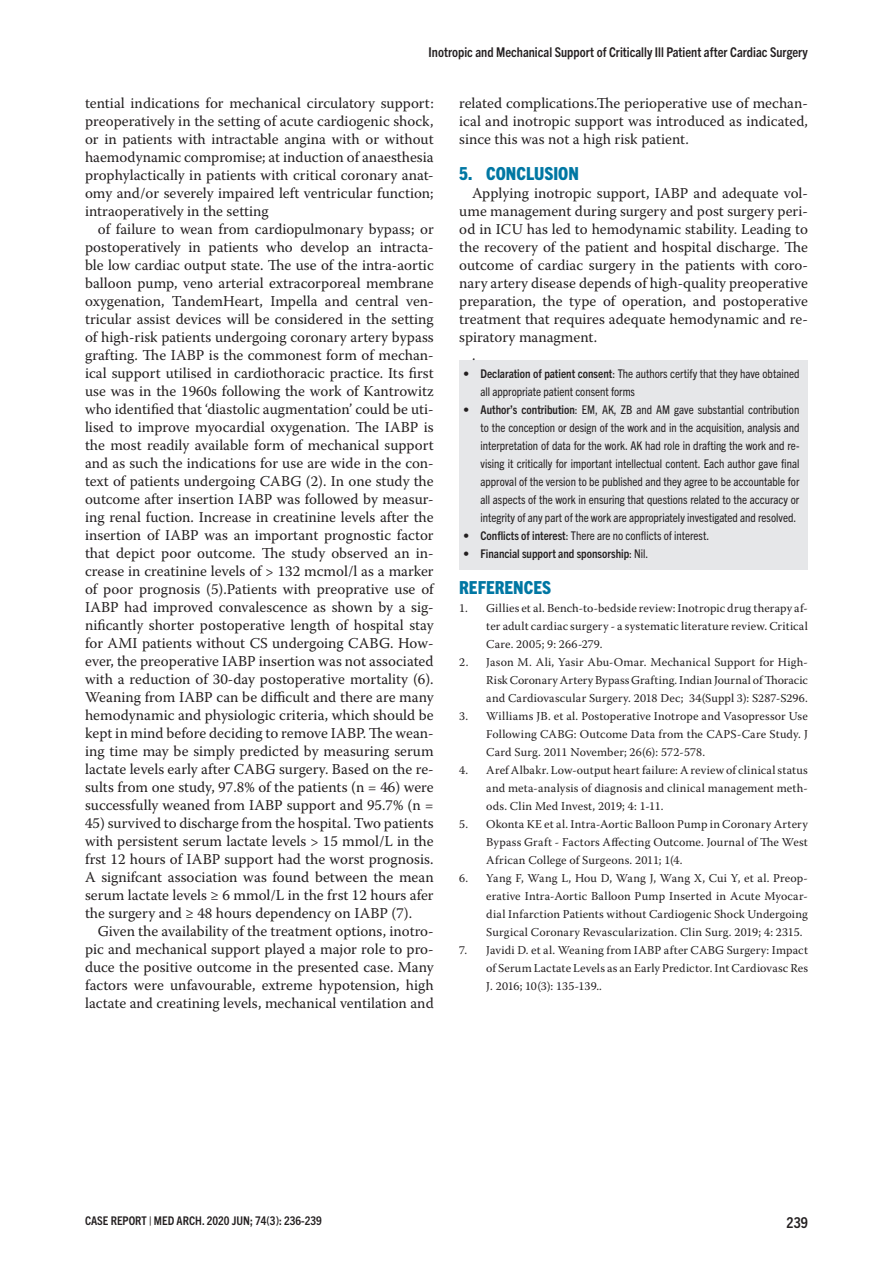
<style>
.page{position:relative;width:893px;height:1263px;background:#fff}
.page>*{position:absolute;margin:0;border:0;box-sizing:border-box;transform-origin:0 0}
.t1{font:800 condensed 18px "Trade Gothic Next LT Pro";color:#0077a3}
.t2{font:15px/18px "Warnock Pro";color:#231f20;text-align:justify}
.t3{font:700 condensed 15px "Trade Gothic Next LT Pro";color:#231f20}
.t4{font:700 condensed 13.5px "Trade Gothic Next LT Pro";color:#231f20}
.t5{font:12px/18px "Warnock Pro";letter-spacing:.015em;color:#231f20;text-align:justify}
.t6{font:condensed 12px/18px "Trade Gothic Next LT Pro";color:#231f20}
.t7{font:700 condensed 12px "Trade Gothic Next LT Pro";color:#231f20}
.s1{font-weight:700}
.s2{font-weight:400}
</style>
<div class="page">
<div style="left:459px;top:360px;width:349px;height:47px;background:#e6e7e9"></div>
<div style="left:459px;top:396px;width:349px;height:137px;background:#e6e7e9"></div>
<div style="left:459px;top:522px;width:349px;height:29px;background:#e6e7e9"></div>
<div style="left:459px;top:540px;width:349px;height:29px;background:#e6e7e9"></div>
<p class="t4" style="left:429px;top:43px;width:381px">Inotropic and Mechanical Support of Critically Ill Patient after Cardiac Surgery</p>
<p class="t2" style="left:85px;top:94px;width:350px">tential indications for mechanical circulatory support: preoperatively in the setting of acute cardiogenic shock, or in patients with intractable angina with or without haemodynamic compromise; at induction of anaesthesia prophylactically in patients with critical coronary anat&shy;omy and/or severely impaired left ventricular function; intraoperatively in the setting</p>
<p class="t2" style="left:85px;top:220px;width:350px;text-indent:13px">of failure to wean from cardiopulmonary bypass; or postoperatively in patients who develop an intracta&shy;ble low cardiac output state. The use of the intra-aortic balloon pump, veno arterial extracorporeal membrane oxygenation, TandemHeart, Impella and central ven&shy;tricular assist devices will be considered in the setting of high-risk patients undergoing coronary artery bypass grafting. The IABP is the commonest form of mechan&shy;ical support utilised in cardiothoracic practice. Its first use was in the 1960s following the work of Kantrowitz who identified that ‘diastolic augmentation’ could be uti&shy;lised to improve myocardial oxygenation. The IABP is the most readily available form of mechanical support and as such the indications for use are wide in the con&shy;text of patients undergoing CABG (2). In one study the outcome after insertion IABP was followed by measur&shy;ing renal fuction. Increase in creatinine levels after the insertion of IABP was an important prognostic factor that depict poor outcome. The study observed an in&shy;crease in creatinine levels of &gt; 132 mcmol/l as a marker of poor prognosis (5).Patients with preoprative use of IABP had improved convalescence as shown by a sig&shy;nificantly shorter postoperative length of hospital stay for AMI patients without CS undergoing CABG. How&shy;ever, the preoperative IABP insertion was not associated with a reduction of 30-day postoperative mortality (6).<br>Weaning from IABP can be difficult and there are many hemodynamic and physiologic criteria, which should be kept in mind before deciding to remove IABP. The wean&shy;ing time may be simply predicted by measuring serum lactate levels early after CABG surgery. Based on the re&shy;sults from one study, 97.8% of the patients (n = 46) were successfully weaned from IABP support and 95.7% (n =</p>
<p class="t2" style="left:85px;top:814px;width:350px">45) survived to discharge from the hospital. Two patients with persistent serum lactate levels &gt; 15 mmol/L in the frst 12 hours of IABP support had the worst prognosis.<br>A signifcant association was found between the mean serum lactate levels ≥ 6 mmol/L in the frst 12 hours afer the surgery and ≥ 48 hours dependency on IABP (7).</p>
<p class="t2" style="left:85px;top:922px;width:350px;text-indent:13px">Given the availability of the treatment options, inotro&shy;pic and mechanical support played a major role to pro&shy;duce the positive outcome in the presented case. Many factors were unfavourable, extreme hypotension, high lactate and creatining levels, mechanical ventilation and</p>
<p class="t2" style="left:459px;top:94px;width:350px">related complications.The perioperative use of mechan&shy;ical and inotropic support was introduced as indicated, since this was not a high risk patient.</p>
<p class="t1" style="left:459px;top:161px;width:121px">5. CONCLUSION</p>
<p class="t2" style="left:472px;top:184px;width:337px">Applying inotropic support, IABP and adequate vol-</p>
<p class="t2" style="left:459px;top:202px;width:350px">ume management during surgery and post surgery peri-</p>
<p class="t2" style="left:459px;top:220px;width:350px">od in ICU has led to hemodynamic stability. Leading to</p>
<p class="t2" style="left:459px;top:238px;width:350px">the recovery of the patient and hospital discharge. The</p>
<p class="t2" style="left:459px;top:256px;width:350px">outcome of cardiac surgery in the patients with coro-</p>
<p class="t2" style="left:459px;top:274px;width:350px">nary artery disease depends of high-quality preoperative</p>
<p class="t2" style="left:459px;top:292px;width:350px">preparation, the type of operation, and postoperative</p>
<p class="t2" style="left:459px;top:310px;width:350px">treatment that requires adequate hemodynamic and re-</p>
<p class="t2" style="left:459px;top:328px;width:140px">spiratory managment.</p>
<p class="t2" style="left:472px;top:346px;width:5px">.</p>
<p class="t6" style="left:480px;top:364px;width:320px;text-indent:-17px">• <span class="s1">Declaration of patient consent</span>: The authors certify that they have obtained all appropriate patient consent forms</p>
<p class="t6" style="left:480px;top:400px;width:320px;text-align:justify;text-indent:-17px">• <span class="s1">Author’s contribution</span>: EM, AK, ZB and AM gave substantial contribution to the conception or design of the work and in the acquisition, analysis and interpretation of data for the work. AK had role in drafting the work and re&shy;vising it critically for important intellectual content. Each author gave final approval of the version to be published and they agree to be accountable for all aspects of the work in ensuring that questions related to the accuracy or integrity of any part of the work are appropriately investigated and resolved.</p>
<p class="t6" style="left:463px;top:526px;width:247px">• <span class="s1">Conflicts of interest</span>: There are no conflicts of interest.</p>
<p class="t7" style="left:463px;top:545px;width:186px"><span class="s2">•</span> Financial support and sponsorship<span class="s2">: Nil.</span></p>
<p class="t1" style="left:459px;top:575px;width:93px">REFERENCES</p>
<p class="t5" style="left:486px;top:599px;width:323px;text-indent:-27px">1. Gillies et al. Bench-to-bedside review: Inotropic drug therapy af&shy;ter adult cardiac surgery - a systematic literature review. Critical Care. 2005; 9: 266-279.</p>
<p class="t5" style="left:486px;top:653px;width:323px;text-indent:-27px">2. Jason M. Ali, Yasir Abu-Omar. Mechanical Support for High-Risk Coronary Artery Bypass Grafting. Indian Journal of Thoracic and Cardiovascular Surgery. 2018 Dec; 34(Suppl 3): S287-S296.</p>
<p class="t5" style="left:486px;top:707px;width:323px;text-indent:-27px">3. Williams JB. et al. Postoperative Inotrope and Vasopressor Use Following CABG: Outcome Data from the CAPS-Care Study. J Card Surg. 2011 November; 26(6): 572-578.</p>
<p class="t5" style="left:486px;top:761px;width:323px;text-indent:-27px">4. Aref Albakr. Low-output heart failure: A review of clinical status and meta-analysis of diagnosis and clinical management meth&shy;ods. Clin Med Invest, 2019; 4: 1-11.</p>
<p class="t5" style="left:486px;top:815px;width:323px;text-indent:-27px">5. Okonta KE et al. Intra-Aortic Balloon Pump in Coronary Artery Bypass Graft - Factors Affecting Outcome. Journal of The West African College of Surgeons. 2011; 1(4.</p>
<p class="t5" style="left:486px;top:869px;width:323px;text-indent:-27px">6. Yang F, Wang L, Hou D, Wang J, Wang X, Cui Y, et al. Preop&shy;erative Intra-Aortic Balloon Pump Inserted in Acute Myocar&shy;dial Infarction Patients without Cardiogenic Shock Undergoing Surgical Coronary Revascularization. Clin Surg. 2019; 4: 2315.</p>
<p class="t5" style="left:486px;top:941px;width:323px;text-indent:-27px">7. Javidi D. et al. Weaning from IABP after CABG Surgery: Impact of Serum Lactate Levels as an Early Predictor. Int Cardiovasc Res J. 2016; 10(3): 135-139..</p>
<p class="t7" style="left:85px;top:1213px;width:238px">CASE REPORT | Med Arch . 2020 JUN; 74(3): 236-239</p>
<p class="t3" style="left:786px;top:1212px;width:23px">239</p>
</div>
